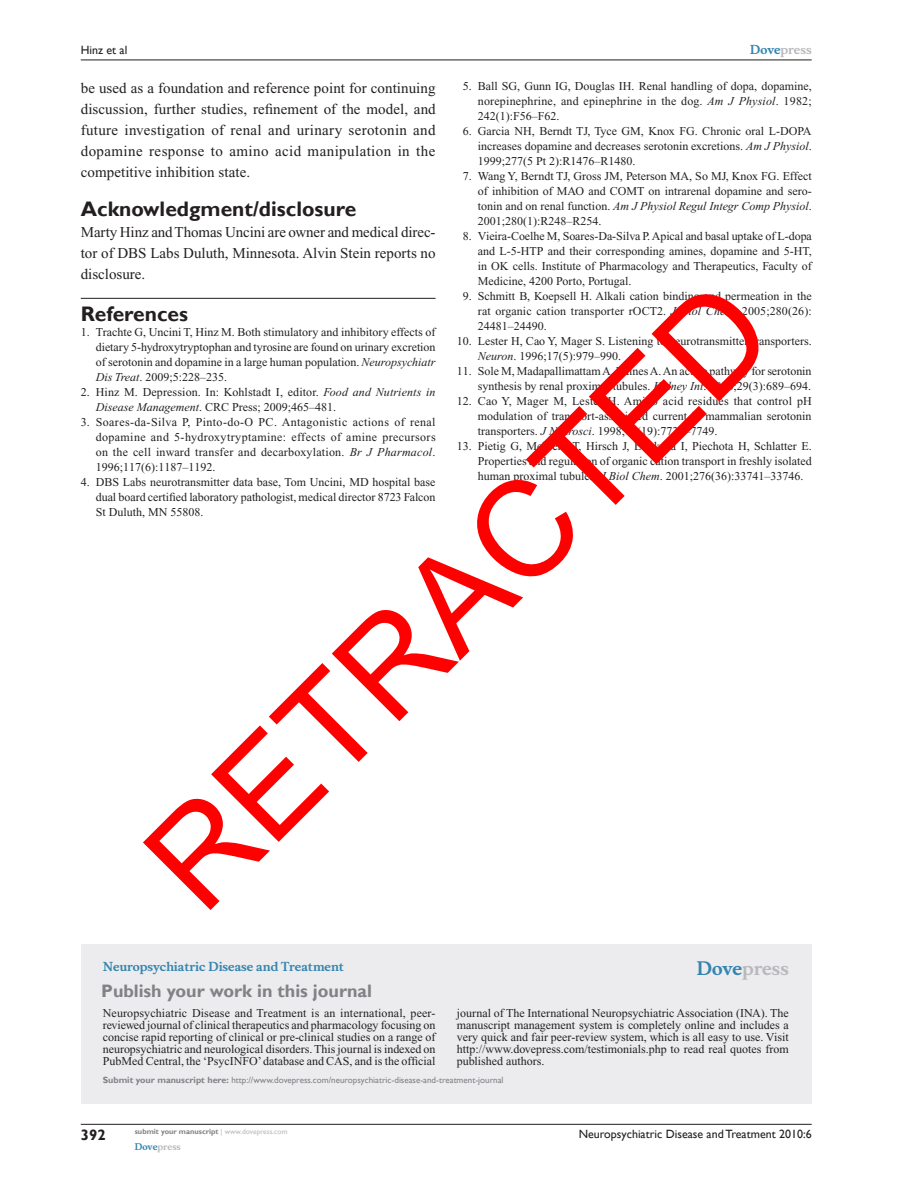
<style>
.page{position:relative;width:918px;height:1188px;background:#fff}
.page>*{position:absolute;margin:0;border:0;box-sizing:border-box;transform-origin:0 0}
.t1{font:133.5px "Arial";color:#f00}
.t2{font:700 21px "Gill Sans";color:#231f20}
.t3{font:700 18px "Gill Sans";color:#808285}
.t4{font:700 18px "Musee";color:#b8b9bc}
.t5{font:15px/21px "Times New Roman";color:#231f20;text-align:justify}
.t6{font:700 15px "Gill Sans";color:#231f20}
.t7{font:12px/15px "Times New Roman";color:#231f20;text-align:justify}
.t8{font:12px "Gill Sans";color:#231f20}
.t9{font:700 12px "Musee";color:#3485ae}
.t10{font:700 12px "Musee";color:#b8b9bc}
.t11{font:9px "Gill Sans";color:#808285}
.t12{font:700 9px "Musee";color:#b8b9bc}
.t13{font:700 7.5px "Gill Sans";color:#808285}
.s1{color:#3485ae}
.s2{font-style:italic}
.s3{font-weight:700}
.s4{font-weight:400;color:#b8b9bc}
</style>
<div class="page">
<div style="left:81px;top:944px;width:731px;height:159px;background:#ececee"></div>
<hr style="left:81px;top:1124px;width:731px;height:1px;background:#231f20">
<hr style="left:81px;top:60px;width:731px;height:1px;background:#231f20">
<hr style="left:81px;top:298px;width:355px;height:1px;background:#231f20">
<p class="t10" style="left:750px;top:43px;width:63px"><span class="s1">Dove</span>press</p>
<p class="t8" style="left:81px;top:43px;width:48px">Hinz et al</p>
<p class="t5" style="left:81px;top:77px;width:357px">be used as a foundation and reference point for continuing discussion, further studies, refinement of the model, and future investigation of renal and urinary serotonin and dopamine response to amino acid manipulation in the competitive inhibition state.</p>
<h2 class="t2" style="left:81px;top:197px;width:277px">Acknowledgment/disclosure</h2>
<p class="t5" style="left:81px;top:222px;width:356px">Marty Hinz and Thomas Uncini are owner and medical direc&shy;tor of DBS Labs Duluth, Minnesota. Alvin Stein reports no disclosure.</p>
<h2 class="t2" style="left:81px;top:302px;width:109px">References</h2>
<p class="t7" style="left:96px;top:325px;width:341px;text-indent:-15px">1. Trachte G, Uncini T, Hinz M. Both stimulatory and inhibitory effects of dietary 5-hydroxytryptophan and tyrosine are found on urinary excretion of serotonin and dopamine in a large human population. <span class="s2">Neuropsychiatr Dis Treat</span>. 2009;5:228–235.</p>
<p class="t7" style="left:96px;top:385px;width:341px;text-indent:-15px">2. Hinz M. Depression. In: Kohlstadt I, editor. <span class="s2">Food and Nutrients in<br>Disease Management</span>. CRC Press; 2009;465–481.</p>
<p class="t7" style="left:96px;top:415px;width:341px;text-indent:-15px">3. Soares-da-Silva P, Pinto-do-O PC. Antagonistic actions of renal dopamine and 5-hydroxytryptamine: effects of amine precursors on the cell inward transfer and decarboxylation. <span class="s2">Br J Pharmacol</span>.<br>1996;117(6):1187–1192.</p>
<p class="t7" style="left:96px;top:475px;width:341px;text-indent:-15px">4. DBS Labs neurotransmitter data base, Tom Uncini, MD hospital base dual board certified laboratory pathologist, medical director 8723 Falcon St Duluth, MN 55808.</p>
<p class="t7" style="left:478px;top:79px;width:335px;text-indent:-15px">5. Ball SG, Gunn IG, Douglas IH. Renal handling of dopa, dopamine, norepinephrine, and epinephrine in the dog. <span class="s2">Am J Physiol</span>. 1982; 242(1):F56–F62.</p>
<p class="t7" style="left:478px;top:124px;width:335px;text-indent:-15px">6. Garcia NH, Berndt TJ, Tyce GM, Knox FG. Chronic oral L-DOPA increases dopamine and decreases serotonin excretions. <span class="s2">Am J Physiol</span>.<br>1999;277(5 Pt 2):R1476–R1480.</p>
<p class="t7" style="left:478px;top:169px;width:335px;text-indent:-15px">7. Wang Y, Berndt TJ, Gross JM, Peterson MA, So MJ, Knox FG. Effect of inhibition of MAO and COMT on intrarenal dopamine and sero&shy;tonin and on renal function. <span class="s2">Am J Physiol Regul Integr Comp Physiol</span>.<br>2001;280(1):R248–R254.</p>
<p class="t7" style="left:478px;top:229px;width:336px;text-indent:-15px">8. Vieira-Coelhe M, Soares-Da-Silva P. Apical and basal uptake of L-dopa and L-5-HTP and their corresponding amines, dopamine and 5-HT, in OK cells. Institute of Pharmacology and Therapeutics, Faculty of Medicine, 4200 Porto, Portugal.</p>
<p class="t7" style="left:478px;top:289px;width:335px;text-indent:-15px">9. Schmitt B, Koepsell H. Alkali cation binding and permeation in the rat organic cation transporter rOCT2. <span class="s2">J Biol Chem</span>. 2005;280(26):<br>24481–24490.</p>
<p class="t7" style="left:478px;top:334px;width:335px;text-indent:-21px">10. Lester H, Cao Y, Mager S. Listening to neurotransmitter transporters.<br><span class="s2">Neuron</span>. 1996;17(5):979–990.</p>
<p class="t7" style="left:457px;top:364px;width:356px;text-align:right">11. Sole M, Madapallimattam A, Baines A. An active pathway for serotonin synthesis by renal proximal tubules. <span class="s2">Kidney Int</span>. 1986;29(3):689–694.</p>
<p class="t7" style="left:478px;top:394px;width:335px;text-indent:-21px">12. Cao Y, Mager M, Lester H. Amino acid residues that control pH modulation of transport-associated current in mammalian serotonin transporters. <span class="s2">J Neurosci</span>. 1998;18(19):7739–7749.</p>
<p class="t7" style="left:478px;top:439px;width:335px;text-indent:-21px">13. Pietig G, Mehrens T, Hirsch J, Etinkaya I, Piechota H, Schlatter E.<br>Properties and regulation of organic cation transport in freshly isolated human proximal tubules. <span class="s2">J Biol Chem</span>. 2001;276(36):33741–33746.</p>
<h1 class="t1" style="left:129px;top:843px;width:817px;rotate:-45deg">RETRACTED</h1>
<p class="t9" style="left:103px;top:959px;width:243px">Neuropsychiatric Disease and Treatment</p>
<h3 class="t3" style="left:101px;top:980px;width:272px">Publish your work in this journal</h3>
<h3 class="t4" style="left:697px;top:958px;width:94px"><span class="s1">Dove</span>press</h3>
<p class="t7" style="left:103px;top:1007px;width:334px;line-height:12px">Neuropsychiatric Disease and Treatment is an international, peer&shy;reviewed journal of clinical therapeutics and pharmacology focusing on concise rapid reporting of clinical or pre-clinical studies on a range of neuropsychiatric and neurological disorders. This journal is indexed on PubMed Central, the ‘PsycINFO’ database and CAS, and is the official</p>
<p class="t7" style="left:457px;top:1007px;width:333px;line-height:12px">journal of The International Neuropsychiatric Association (INA). The manuscript management system is completely online and includes a very quick and fair peer-review system, which is all easy to use. Visit http://www.dovepress.com/testimonials.php to read real quotes from published authors.</p>
<p class="t11" style="left:103px;top:1075px;width:402px"><span class="s3">Submit your manuscript here:</span> http://www.dovepress.com/neuropsychiatric-disease-and-treatment-journal</p>
<p class="t6" style="left:81px;top:1126px;width:26px">392</p>
<p class="t13" style="left:135px;top:1127px;width:154px">submit your manuscript <span class="s4">| www.dovepress.com</span></p>
<p class="t12" style="left:135px;top:1141px;width:48px"><span class="s1">Dove</span>press</p>
<p class="t8" style="left:579px;top:1127px;width:235px">Neuropsychiatric Disease and Treatment 2010:6</p>
</div>
